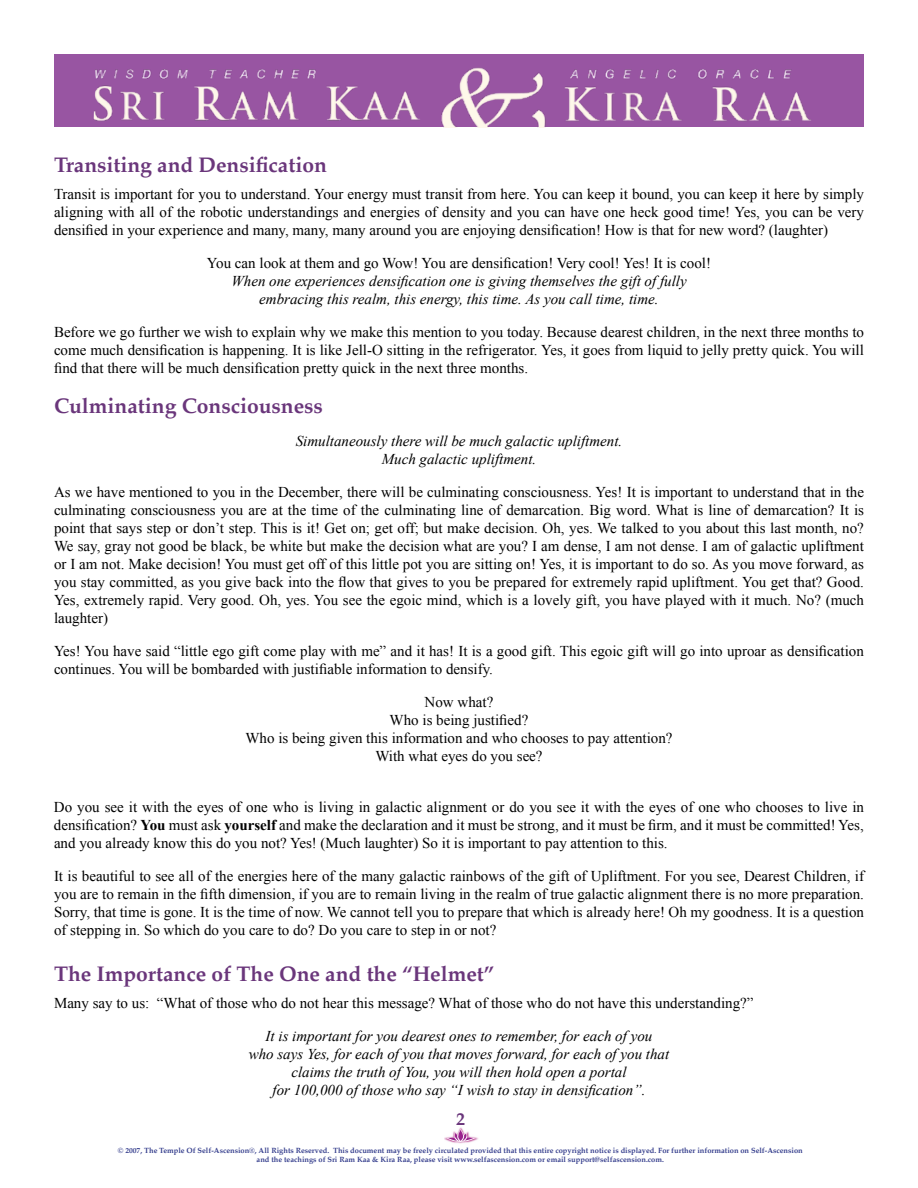
<style>
.page{position:relative;width:918px;height:1188px;background:#fff}
.page>*{position:absolute;margin:0;border:0;box-sizing:border-box;transform-origin:0 0}
.t1{font:700 21px "Palatino";color:#6a367b}
.t2{font:700 18px "Palatino";color:#6a367b}
.t3{font:15px/18px "Times New Roman";color:#000;text-align:justify}
.t4{font:italic 15px/18px "Times New Roman";color:#000;text-align:center}
.t5{font:700 7.5px/9px "Palatino";color:#37408e;text-align:center}
.s1{font-weight:700}
</style>
<div class="page">
<div style="left:54px;top:54px;width:810px;height:10px;background:#9855a2"></div>
<img style="left:54px;top:64px;width:810px;height:63px">
<img style="left:445px;top:1127px;width:34px;height:17px">
<svg style="left:446px;top:1129px;width:30px;height:13px"></svg>
<h1 class="t1" style="left:54px;top:152px;width:274px">Transiting and Densification</h1>
<p class="t3" style="left:54px;top:186px;width:812px">Transit is important for you to understand. Your energy must transit from here. You can keep it bound, you can keep it here by simply aligning with all of the robotic understandings and energies of density and you can have one heck good time! Yes, you can be very densified in your experience and many, many, many around you are enjoying densification! How is that for new word? (laughter)</p>
<p class="t3" style="left:207px;top:254px;width:506px">You can look at them and go Wow! You are densification! Very cool! Yes! It is cool!</p>
<p class="t4" style="left:231px;top:272px;width:457px">When one experiences densification one is giving themselves the gift of fully embracing this realm, this energy, this time. As you call time, time.</p>
<p class="t3" style="left:54px;top:324px;width:812px">Before we go further we wish to explain why we make this mention to you today. Because dearest children, in the next three months to come much densification is happening. It is like Jell-O sitting in the refrigerator. Yes, it goes from liquid to jelly pretty quick. You will find that there will be much densification pretty quick in the next three months.</p>
<h1 class="t1" style="left:54px;top:398px;width:270px">Culminating Consciousness</h1>
<p class="t4" style="left:296px;top:432px;width:328px">Simultaneously there will be much galactic upliftment.<br>Much galactic upliftment.</p>
<p class="t3" style="left:54px;top:484px;width:812px">As we have mentioned to you in the December, there will be culminating consciousness. Yes! It is important to understand that in the culminating consciousness you are at the time of the culminating line of demarcation. Big word. What is line of demarcation? It is point that says step or don’t step. This is it! Get on; get off; but make decision. Oh, yes. We talked to you about this last month, no?<br>We say, gray not good be black, be white but make the decision what are you? I am dense, I am not dense. I am of galactic upliftment or I am not. Make decision! You must get off of this little pot you are sitting on! Yes, it is important to do so. As you move forward, as you stay committed, as you give back into the flow that gives to you be prepared for extremely rapid upliftment. You get that? Good.<br>Yes, extremely rapid. Very good. Oh, yes. You see the egoic mind, which is a lovely gift, you have played with it much. No? (much laughter)</p>
<p class="t3" style="left:54px;top:642px;width:811px">Yes! You have said “little ego gift come play with me” and it has! It is a good gift. This egoic gift will go into uproar as densification continues. You will be bombarded with justifiable information to densify.</p>
<p class="t3" style="left:245px;top:694px;width:429px;text-align:center">Now what?<br>Who is being justified?<br>Who is being given this information and who chooses to pay attention?<br>With what eyes do you see?</p>
<p class="t3" style="left:54px;top:799px;width:812px">Do you see it with the eyes of one who is living in galactic alignment or do you see it with the eyes of one who chooses to live in densification? <span class="s1">You</span> must ask <span class="s1">yourself</span> and make the declaration and it must be strong, and it must be firm, and it must be committed! Yes, and you already know this do you not? Yes! (Much laughter) So it is important to pay attention to this.</p>
<p class="t3" style="left:54px;top:868px;width:812px">It is beautiful to see all of the energies here of the many galactic rainbows of the gift of Upliftment. For you see, Dearest Children, if you are to remain in the fifth dimension, if you are to remain living in the realm of true galactic alignment there is no more preparation.<br>Sorry, that time is gone. It is the time of now. We cannot tell you to prepare that which is already here! Oh my goodness. It is a question of stepping in. So which do you care to do? Do you care to step in or not?</p>
<h1 class="t1" style="left:54px;top:966px;width:442px">The Importance of The One and the “Helmet”</h1>
<p class="t3" style="left:54px;top:996px;width:701px">Many say to us: “What of those who do not hear this message? What of those who do not have this understanding?”</p>
<p class="t4" style="left:249px;top:1027px;width:422px">It is important for you dearest ones to remember, for each of you<br>who says Yes, for each of you that moves forward, for each of you that claims the truth of You, you will then hold open a portal<br>for 100,000 of those who say “I wish to stay in densification”.</p>
<p class="t2" style="left:456px;top:1112px;width:10px">2</p>
<p class="t5" style="left:118px;top:1147px;width:686px">© 2007, The Temple Of Self-Ascension®, All Rights Reserved. This document may be freely circulated provided that this entire copyright notice is displayed. For further information on Self-Ascension and the teachings of Sri Ram Kaa &amp; Kira Raa, please visit www.selfascension.com or email support@selfascension.com.</p>
</div>
